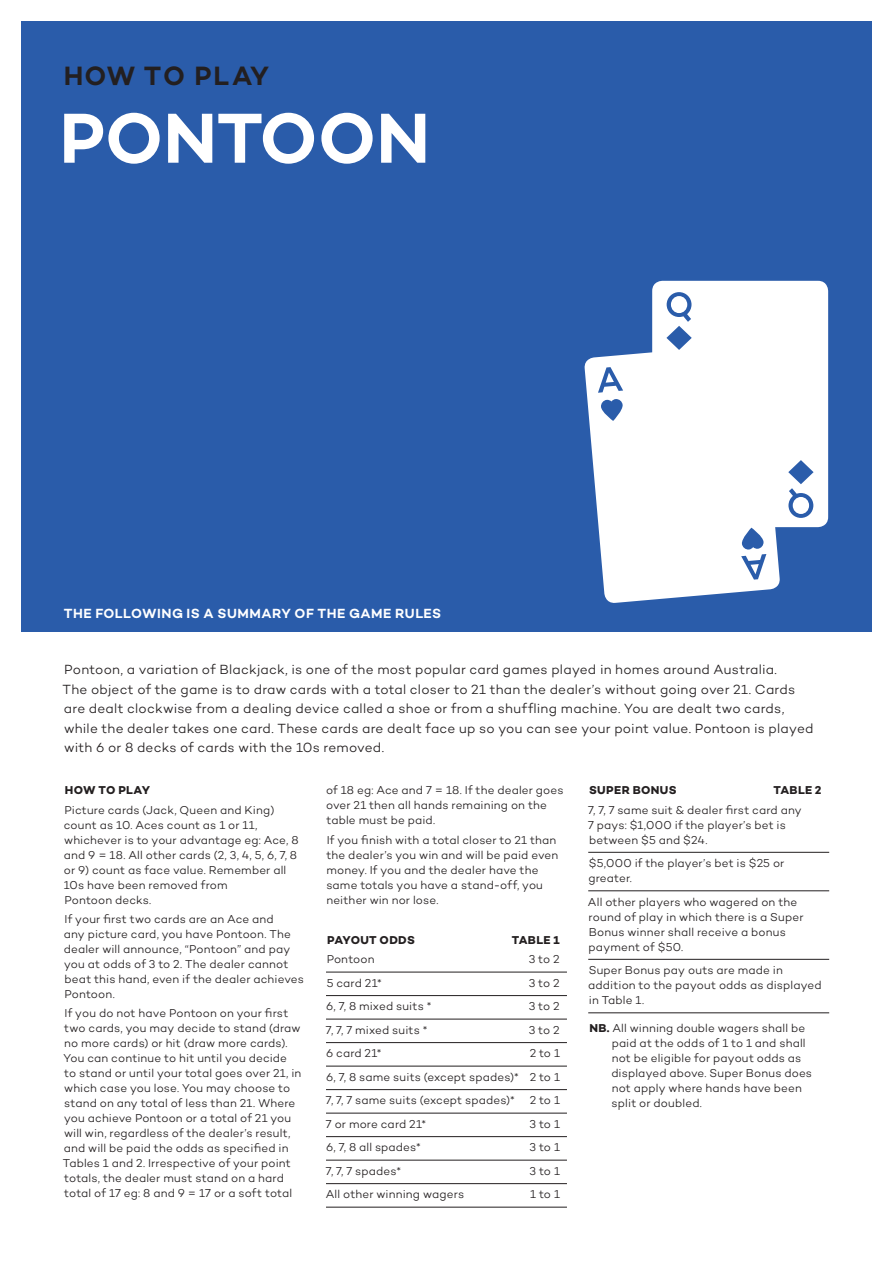
<style>
.page{position:relative;width:893px;height:1263px;background:#fff}
.page>*{position:absolute;margin:0;border:0;box-sizing:border-box;transform-origin:0 0}
.t1{font:600 72px "Campton";color:#fff}
.t2{font:600 27px "Campton";letter-spacing:.055em;color:#231f20}
.t3{font:300 13.5px/19.5px "Campton";letter-spacing:.015em;color:#231f20}
.t4{font:600 13.5px "Campton";letter-spacing:.035em;color:#fff}
.t5{font:300 11.7px/15px "Campton";letter-spacing:.01em;color:#231f20}
.t6{font:700 11.7px "Campton";letter-spacing:.025em;color:#231f20}
.s1{font-weight:700}
</style>
<div class="page">
<hr style="left:326px;top:972px;width:241px;height:1px;background:#231f20">
<hr style="left:326px;top:995px;width:241px;height:1px;background:#231f20">
<hr style="left:326px;top:1019px;width:241px;height:1px;background:#231f20">
<hr style="left:326px;top:1042px;width:241px;height:1px;background:#231f20">
<hr style="left:326px;top:1066px;width:241px;height:1px;background:#231f20">
<hr style="left:326px;top:1089px;width:241px;height:1px;background:#231f20">
<hr style="left:326px;top:1113px;width:241px;height:1px;background:#231f20">
<hr style="left:326px;top:1136px;width:241px;height:1px;background:#231f20">
<hr style="left:326px;top:1160px;width:241px;height:1px;background:#231f20">
<hr style="left:326px;top:1183px;width:241px;height:1px;background:#231f20">
<hr style="left:326px;top:1207px;width:241px;height:1px;background:#231f20">
<hr style="left:588px;top:852px;width:241px;height:1px;background:#231f20">
<hr style="left:588px;top:890px;width:241px;height:1px;background:#231f20">
<hr style="left:588px;top:959px;width:241px;height:1px;background:#231f20">
<hr style="left:588px;top:1012px;width:241px;height:1px;background:#231f20">
<div style="left:21px;top:21px;width:851px;height:610px;background:#2a5caa"></div>
<div style="left:652px;top:281px;width:176px;height:246px;background:#fff;border-radius:10px"></div>
<svg style="left:666px;top:292px;width:26px;height:51px"></svg>
<svg style="left:788px;top:460px;width:26px;height:58px"></svg>
<svg style="left:584px;top:343px;width:196px;height:260px;fill:#fff"></svg>
<svg style="left:598px;top:367px;width:25px;height:26px"></svg>
<svg style="left:601px;top:399px;width:22px;height:22px"></svg>
<svg style="left:741px;top:528px;width:25px;height:52px"></svg>
<h2 class="t2" style="left:64px;top:59px;width:207px">HOW TO PLAY</h2>
<h1 class="t1" style="left:59px;top:92px;width:372px">PONTOON</h1>
<p class="t4" style="left:64px;top:605px;width:379px">THE FOLLOWING IS A SUMMARY OF THE GAME RULES</p>
<p class="t3" style="left:63px;top:660px;width:752px">Pontoon, a variation of Blackjack, is one of the most popular card games played in homes around Australia.<br>The object of the game is to draw cards with a total closer to 21 than the dealer’s without going over 21. Cards are dealt clockwise from a dealing device called a shoe or from a shuffling machine. You are dealt two cards, while the dealer takes one card. These cards are dealt face up so you can see your point value. Pontoon is played with 6 or 8 decks of cards with the 10s removed.</p>
<p class="t6" style="left:65px;top:783px;width:87px">HOW TO PLAY</p>
<p class="t5" style="left:64px;top:802px;width:236px">Picture cards (Jack, Queen and King) count as 10. Aces count as 1 or 11, whichever is to your advantage eg: Ace, 8 and 9 = 18. All other cards (2, 3, 4, 5, 6, 7, 8 or 9) count as face value. Remember all<br>10s have been removed from<br>Pontoon decks.</p>
<p class="t5" style="left:64px;top:911px;width:242px">If your first two cards are an Ace and<br>any picture card, you have Pontoon. The dealer will announce, “Pontoon” and pay you at odds of 3 to 2. The dealer cannot beat this hand, even if the dealer achieves Pontoon.</p>
<p class="t5" style="left:63px;top:1005px;width:240px">If you do not have Pontoon on your first two cards, you may decide to stand (draw no more cards) or hit (draw more cards).<br>You can continue to hit until you decide<br>to stand or until your total goes over 21, in which case you lose. You may choose to stand on any total of less than 21. Where you achieve Pontoon or a total of 21 you will win, regardless of the dealer’s result, and will be paid the odds as specified in Tables 1 and 2. Irrespective of your point totals, the dealer must stand on a hard total of 17 eg: 8 and 9 = 17 or a soft total</p>
<p class="t5" style="left:326px;top:783px;width:239px">of 18 eg: Ace and 7 = 18. If the dealer goes over 21 then all hands remaining on the table must be paid.</p>
<p class="t5" style="left:326px;top:832px;width:233px">If you finish with a total closer to 21 than the dealer’s you win and will be paid even money. If you and the dealer have the same totals you have a stand-off, you neither win nor lose.</p>
<p class="t6" style="left:327px;top:933px;width:89px">PAYOUT ODDS</p>
<p class="t6" style="left:512px;top:933px;width:49px">TABLE 1</p>
<p class="t5" style="left:327px;top:952px;width:49px">Pontoon</p>
<p class="t5" style="left:529px;top:952px;width:32px">3 to 2</p>
<p class="t5" style="left:327px;top:975px;width:57px">5 card 21*</p>
<p class="t5" style="left:529px;top:975px;width:32px">3 to 2</p>
<p class="t5" style="left:326px;top:999px;width:107px">6, 7, 8 mixed suits *</p>
<p class="t5" style="left:529px;top:999px;width:32px">3 to 2</p>
<p class="t5" style="left:326px;top:1022px;width:103px">7, 7, 7 mixed suits *</p>
<p class="t5" style="left:529px;top:1022px;width:32px">3 to 2</p>
<p class="t5" style="left:326px;top:1046px;width:57px">6 card 21*</p>
<p class="t6" style="left:589px;top:783px;width:89px">SUPER BONUS</p>
<p class="t6" style="left:773px;top:783px;width:50px">TABLE 2</p>
<p class="t5" style="left:588px;top:802px;width:215px">7, 7, 7 same suit &amp; dealer first card any<br>7 pays: $1,000 if the player’s bet is between $5 and $24.</p>
<p class="t5" style="left:588px;top:855px;width:198px">$5,000 if the player’s bet is $25 or greater.</p>
<p class="t5" style="left:588px;top:894px;width:217px">All other players who wagered on the round of play in which there is a Super<br>Bonus winner shall receive a bonus payment of $50.</p>
<p class="t5" style="left:588px;top:962px;width:235px">Super Bonus pay outs are made in addition to the payout odds as displayed in Table 1.</p>
<p class="t5" style="left:611px;top:1020px;width:202px;text-indent:-22px"><span class="s1">NB.</span> All winning double wagers shall be paid at the odds of 1 to 1 and shall not be eligible for payout odds as displayed above. Super Bonus does not apply where hands have been split or doubled.</p>
<p class="t5" style="left:326px;top:1041px;width:235px;line-height:23.5px;text-align:justify;text-indent:204px">2 to 1<br>6, 7, 8 same suits (except spades)* 2 to 1<br>7, 7, 7 same suits (except spades)*</p>
<p class="t5" style="left:530px;top:1093px;width:32px">2 to 1</p>
<p class="t5" style="left:326px;top:1116px;width:102px">7 or more card 21*</p>
<p class="t5" style="left:530px;top:1116px;width:32px">3 to 1</p>
<p class="t5" style="left:326px;top:1140px;width:96px">6, 7, 8 all spades*</p>
<p class="t5" style="left:530px;top:1140px;width:32px">3 to 1</p>
<p class="t5" style="left:326px;top:1163px;width:77px">7, 7, 7 spades*</p>
<p class="t5" style="left:530px;top:1163px;width:32px">3 to 1</p>
<p class="t5" style="left:326px;top:1187px;width:140px">All other winning wagers</p>
<p class="t5" style="left:530px;top:1187px;width:31px">1 to 1</p>
</div>
